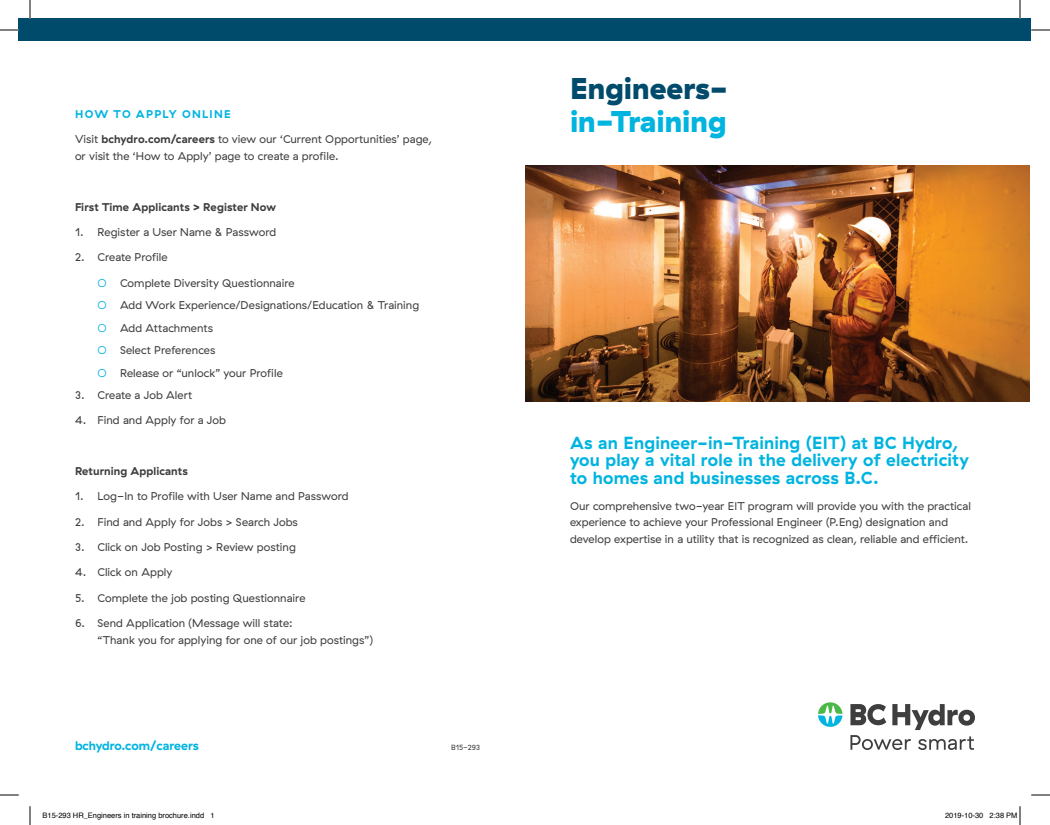
<style>
.page{position:relative;width:1050px;height:825px;background:#fff}
.page>*{position:absolute;margin:0;border:0;box-sizing:border-box;transform-origin:0 0}
.t1{font:900 30px "GT Haptik";letter-spacing:-.005em;color:#00b4e0}
.t2{font:900 30px "GT Haptik";color:#004b6c}
.t3{font:700 17.5px/17.5px "GT Haptik";letter-spacing:.01em;color:#00b4e0}
.t4{font:700 12.5px "GT Haptik";color:#00b4e0}
.t5{font:11.25px/16.9px "GT Haptik";letter-spacing:.005em;color:#3e3e3f}
.t6{font:700 11.25px "GT Haptik";letter-spacing:.005em;color:#3e3e3f}
.t7{font:700 11.25px "GT Haptik";letter-spacing:.11em;color:#00b4e0}
.t8{font:7.5px "Helvetica";color:#000}
.t9{font:7.5px "GT Haptik";letter-spacing:-.01em;color:#3e3e3f}
.s1{font-weight:700}
.s2{color:#00b4e0}
</style>
<div class="page">
<img style="left:525px;top:165px;width:504px;height:236px">
<svg style="left:818px;top:702px;width:25px;height:25px"></svg>
<svg style="left:850px;top:704px;width:125px;height:46px"></svg>
<div style="left:19px;top:19px;width:1012px;height:22px;background:#004b6c"></div>
<svg style="left:0;top:29px;width:19px;height:2px"></svg>
<svg style="left:1031px;top:29px;width:19px;height:2px"></svg>
<svg style="left:0;top:794px;width:19px;height:2px"></svg>
<svg style="left:1031px;top:794px;width:19px;height:2px"></svg>
<svg style="left:29px;top:0;width:2px;height:19px"></svg>
<svg style="left:29px;top:806px;width:2px;height:19px"></svg>
<svg style="left:1019px;top:0;width:2px;height:19px"></svg>
<svg style="left:1019px;top:806px;width:2px;height:19px"></svg>
<p class="t7" style="left:75px;top:107px;width:157px">HOW TO APPLY ONLINE</p>
<p class="t5" style="left:75px;top:131px;width:358px">Visit <span class="s1">bchydro.com/careers</span> to view our ‘Current Opportunities’ page, or visit the ‘How to Apply’ page to create a profile.</p>
<p class="t6" style="left:75px;top:200px;width:203px">First Time Applicants &gt; Register Now</p>
<p class="t5" style="left:75px;top:224px;width:203px">1. Register a User Name &amp; Password</p>
<p class="t5" style="left:75px;top:249px;width:94px">2. Create Profile</p>
<p class="t5" style="left:98px;top:274px;width:199px"><span class="s2">○</span> Complete Diversity Questionnaire</p>
<p class="t5" style="left:98px;top:297px;width:323px"><span class="s2">○</span> Add Work Experience/Designations/Education &amp; Training</p>
<p class="t5" style="left:98px;top:319px;width:117px"><span class="s2">○</span> Add Attachments</p>
<p class="t5" style="left:98px;top:342px;width:119px"><span class="s2">○</span> Select Preferences</p>
<p class="t5" style="left:98px;top:364px;width:187px"><span class="s2">○</span> Release or “unlock” your Profile</p>
<p class="t5" style="left:75px;top:387px;width:119px">3. Create a Job Alert</p>
<p class="t5" style="left:75px;top:412px;width:153px">4. Find and Apply for a Job</p>
<p class="t6" style="left:75px;top:464px;width:114px">Returning Applicants</p>
<p class="t5" style="left:75px;top:488px;width:275px">1. Log-In to Profile with User Name and Password</p>
<p class="t5" style="left:75px;top:513px;width:224px">2. Find and Apply for Jobs &gt; Search Jobs</p>
<p class="t5" style="left:75px;top:539px;width:222px">3. Click on Job Posting &gt; Review posting</p>
<p class="t5" style="left:75px;top:564px;width:99px">4. Click on Apply</p>
<p class="t5" style="left:75px;top:589px;width:232px">5. Complete the job posting Questionnaire</p>
<p class="t5" style="left:98px;top:615px;width:277px;text-indent:-22px">6. Send Application (Message will state:<br>“Thank you for applying for one of our job postings”)</p>
<p class="t4" style="left:75px;top:738px;width:125px">bchydro.com/careers</p>
<p class="t9" style="left:451px;top:743px;width:30px">B15-293</p>
<h1 class="t2" style="left:570px;top:69px;width:160px">Engineers-</h1>
<h1 class="t1" style="left:570px;top:102px;width:158px">in-Training</h1>
<h2 class="t3" style="left:570px;top:434px;width:400px">As an Engineer-in-Training (EIT) at BC Hydro, you play a vital role in the delivery of electricity to homes and businesses across B.C.</h2>
<p class="t5" style="left:570px;top:497px;width:403px">Our comprehensive two-year EIT program will provide you with the practical experience to achieve your Professional Engineer (P.Eng) designation and develop expertise in a utility that is recognized as clean, reliable and efficient.</p>
<p class="t8" style="left:42px;top:809px;width:174px">B15-293 HR_Engineers in training brochure.indd 1</p>
<p class="t8" style="left:945px;top:809px;width:74px">2019-10-30 2:38 PM</p>
</div>
